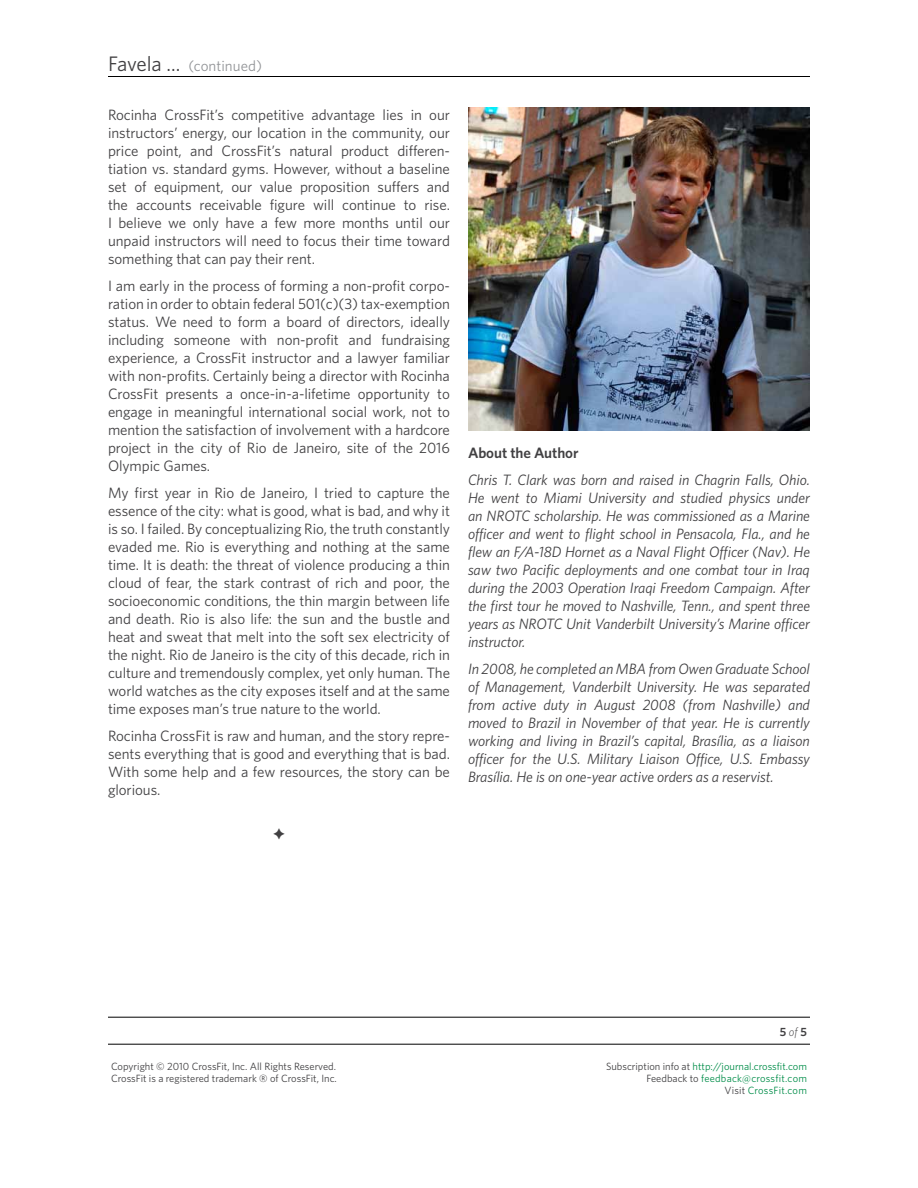
<style>
.page{position:relative;width:918px;height:1188px;background:#fff}
.page>*{position:absolute;margin:0;border:0;box-sizing:border-box;transform-origin:0 0}
.t1{font:15px/18px "Whitney HTF";letter-spacing:-.005em;color:#414042;text-align:justify}
.t2{font:italic 15px/18px "Whitney HTF";letter-spacing:-.005em;color:#414042;text-align:justify}
.t3{font:15px "Whitney HTF";letter-spacing:.005em;color:#939598}
.t4{font:600 15px "Whitney HTF";letter-spacing:-.005em;color:#414042}
.t5{font:600 12px "Whitney HTF";color:#414042}
.t6{font:10.5px/12px "Whitney HTF";color:#008d49;text-align:right}
.t7{font:10.5px/12px "Whitney HTF";color:#414042}
.s1{font-size:21px;color:#414042}
.s2{font-weight:300;font-style:italic}
.s3{color:#414042}
</style>
<div class="page">
<hr style="left:108px;top:76px;width:702px;height:1px;background:#000">
<hr style="left:108px;top:1017px;width:702px;height:1px;background:#000">
<hr style="left:108px;top:1044px;width:702px;height:1px;background:#000">
<img style="left:468px;top:108px;width:342px;height:323px">
<p class="t3" style="left:108px;top:56px;width:156px"><span class="s1">Favela ...</span> (continued)</p>
<p class="t1" style="left:108px;top:106px;width:344px">Rocinha CrossFit’s competitive advantage lies in our instructors’ energy, our location in the community, our price point, and CrossFit’s natural product differen&shy;tiation vs. standard gyms. However, without a baseline set of equipment, our value proposition suffers and the accounts receivable figure will continue to rise.<br>I believe we only have a few more months until our unpaid instructors will need to focus their time toward something that can pay their rent.</p>
<p class="t1" style="left:108px;top:277px;width:344px">I am early in the process of forming a non-profit corpo&shy;ration in order to obtain federal 501(c)(3) tax-exemption status. We need to form a board of directors, ideally including someone with non-profit and fundraising experience, a CrossFit instructor and a lawyer familiar with non-profits. Certainly being a director with Rocinha CrossFit presents a once-in-a-lifetime opportunity to engage in meaningful international social work, not to mention the satisfaction of involvement with a hardcore project in the city of Rio de Janeiro, site of the 2016<br>Olympic Games.</p>
<p class="t1" style="left:108px;top:484px;width:344px">My first year in Rio de Janeiro, I tried to capture the essence of the city: what is good, what is bad, and why it is so. I failed. By conceptualizing Rio, the truth constantly evaded me. Rio is everything and nothing at the same time. It is death: the threat of violence producing a thin cloud of fear, the stark contrast of rich and poor, the socioeconomic conditions, the thin margin between life and death. Rio is also life: the sun and the bustle and heat and sweat that melt into the soft sex electricity of the night. Rio de Janeiro is the city of this decade, rich in culture and tremendously complex, yet only human. The world watches as the city exposes itself and at the same time exposes man’s true nature to the world.</p>
<p class="t1" style="left:108px;top:727px;width:344px">Rocinha CrossFit is raw and human, and the story repre&shy;sents everything that is good and everything that is bad.<br>With some help and a few resources, the story can be glorious.</p>
<p class="t4" style="left:468px;top:444px;width:112px">About the Author</p>
<p class="t2" style="left:468px;top:470px;width:344px">Chris T. Clark was born and raised in Chagrin Falls, Ohio.<br>He went to Miami University and studied physics under an NROTC scholarship. He was commissioned as a Marine officer and went to flight school in Pensacola, Fla., and he flew an F/A-18D Hornet as a Naval Flight Officer (Nav). He saw two Pacific deployments and one combat tour in Iraq during the 2003 Operation Iraqi Freedom Campaign. After the first tour he moved to Nashville, Tenn., and spent three years as NROTC Unit Vanderbilt University’s Marine officer instructor.</p>
<p class="t2" style="left:468px;top:659px;width:344px">In 2008, he completed an MBA from Owen Graduate School of Management, Vanderbilt University. He was separated from active duty in August 2008 (from Nashville) and moved to Brazil in November of that year. He is currently working and living in Brazil’s capital, Brasília, as a liaison officer for the U.S. Military Liaison Office, U.S. Embassy Brasília. He is on one-year active orders as a reservist.</p>
<p class="t5" style="left:780px;top:1024px;width:29px">5<span class="s2">of</span>5</p>
<p class="t7" style="left:111px;top:1060px;width:227px">Copyright © 2010 CrossFit, Inc. All Rights Reserved.<br>CrossFit is a registered trademark ‰ of CrossFit, Inc.</p>
<p class="t6" style="left:606px;top:1060px;width:202px"><span class="s3">Subscription info at</span> http://journal.crossfit.com<br><span class="s3">Feedback to</span> feedback@crossfit.com<br><span class="s3">Visit</span> CrossFit.com</p>
</div>
